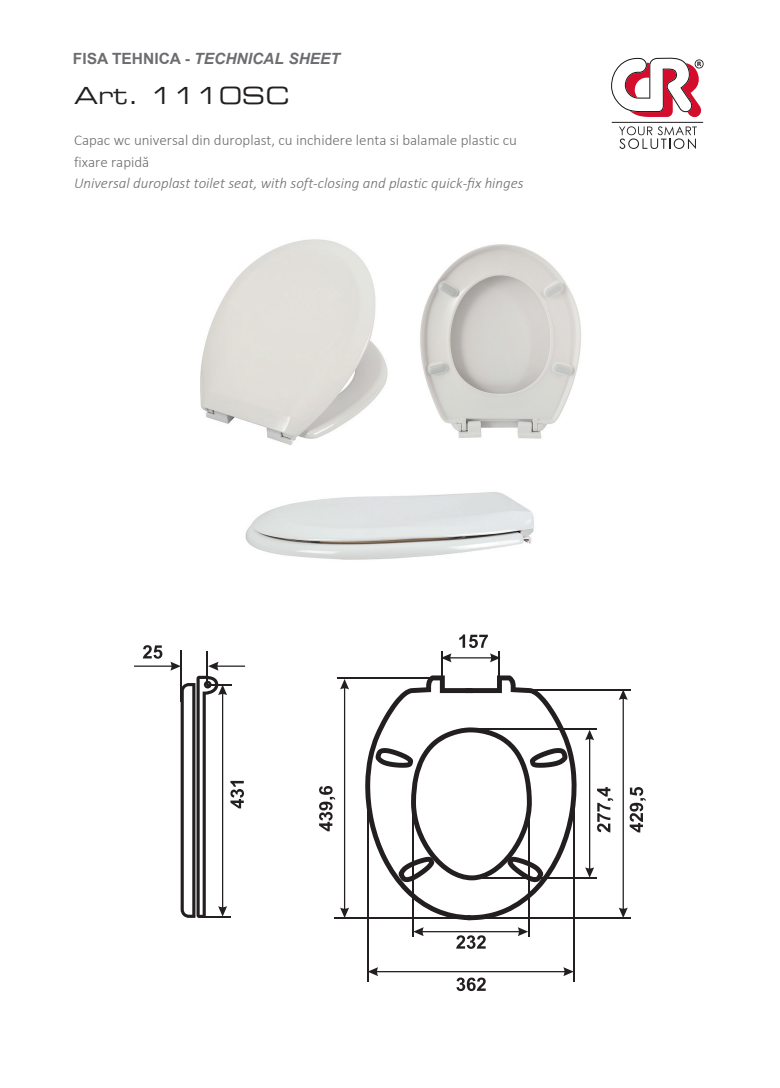
<style>
.page{position:relative;width:780px;height:1088px;background:#fff}
.page>*{position:absolute;margin:0;border:0;box-sizing:border-box;transform-origin:0 0}
.t1{font:23.75px "Eurostile LT Extended Two";color:#231f20}
.t2{font:italic 700 15.5px "Arial";color:#6c6d70}
.t3{font:300 15px/21.5px "Calibri";color:#6c6d70}
.t4{font:italic 300 15px "Calibri";color:#6c6d70}
.s1{font-style:normal}
</style>
<div class="page">
<svg style="left:611px;top:58px;width:92px;height:60px"></svg>
<hr style="left:611px;top:122px;width:92px;height:1px;background:#231f20">
<svg style="left:619px;top:126px;width:77px;height:23px"></svg>
<svg style="left:365px;top:675px;width:212px;height:245px"></svg>
<hr style="left:470px;top:877px;width:126px;height:1px;background:#231f20">
<hr style="left:528px;top:799px;width:1px;height:138px;background:#231f20">
<hr style="left:412px;top:799px;width:2px;height:138px;background:#231f20">
<hr style="left:573px;top:784px;width:2px;height:197px;background:#231f20">
<hr style="left:367px;top:784px;width:1px;height:197px;background:#231f20">
<hr style="left:441px;top:651px;width:1px;height:33px;background:#231f20">
<hr style="left:498px;top:651px;width:2px;height:33px;background:#231f20">
<hr style="left:470px;top:917px;width:160px;height:1px;background:#231f20">
<hr style="left:519px;top:690px;width:111px;height:1px;background:#231f20">
<hr style="left:334px;top:917px;width:132px;height:1px;background:#231f20">
<hr style="left:338px;top:677px;width:100px;height:1px;background:#231f20">
<hr style="left:470px;top:728px;width:126px;height:2px;background:#231f20">
<svg style="left:367px;top:967px;width:206px;height:24px"></svg>
<svg style="left:414px;top:927px;width:114px;height:22px"></svg>
<svg style="left:442px;top:634px;width:56px;height:28px"></svg>
<svg style="left:319px;top:679px;width:30px;height:238px"></svg>
<svg style="left:585px;top:689px;width:61px;height:229px"></svg>
<svg style="left:134px;top:645px;width:111px;height:273px"></svg>
<img style="left:245px;top:492px;width:289px;height:68px">
<img style="left:420px;top:244px;width:161px;height:195px">
<img style="left:200px;top:239px;width:188px;height:206px">
<p class="t2" style="left:73px;top:48px;width:268px"><span class="s1">FISA TEHNICA -</span> TECHNICAL SHEET</p>
<h1 class="t1" style="left:74px;top:80px;width:217px">Art. 1110SC</h1>
<p class="t3" style="left:74px;top:129px;width:444px">Capac wc universal din duroplast, cu inchidere lenta si balamale plastic cu fixare rapidă</p>
<p class="t4" style="left:74px;top:174px;width:451px">Universal duroplast toilet seat, with soft-closing and plastic quick-fix hinges</p>
</div>
